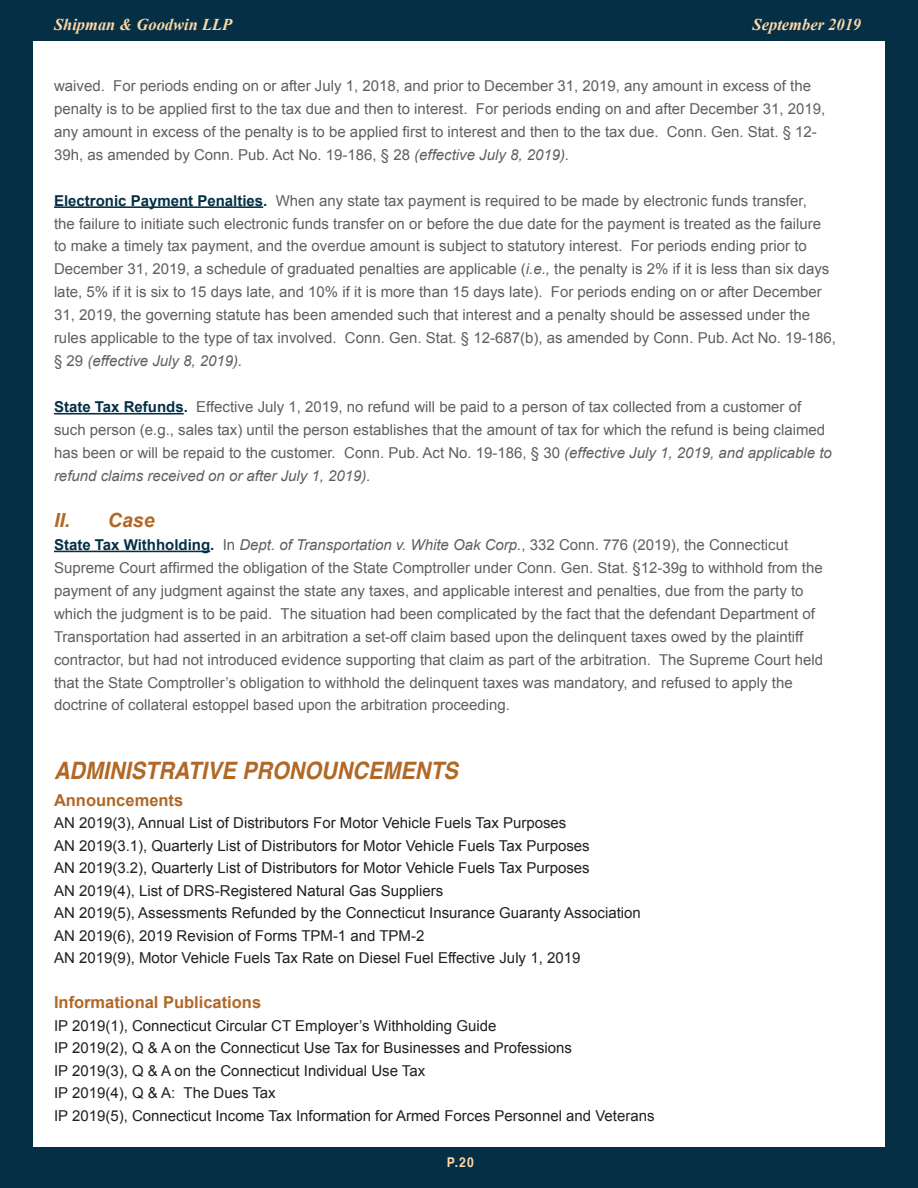
<style>
.page{position:relative;width:918px;height:1188px;background:#fff}
.page>*{position:absolute;margin:0;border:0;box-sizing:border-box;transform-origin:0 0}
.t1{font:italic 700 24px "Helvetica";color:#b16827;scale:.9 1}
.t2{font:italic 700 19.5px "Arial";color:#b16827}
.t3{font:700 16.5px "Arial";color:#b16827}
.t4{font:italic 700 16.5px "Times New Roman";color:#fed7a6}
.t5{font:15px/23px "Arial";color:#5f5f62}
.t6{font:15px "Arial";color:#231f20}
.t7{font:700 13.5px "Helvetica";color:#fed7a6;scale:.9 1}
.s1{font-style:italic}
.s2{font-weight:700;color:#052f45}
</style>
<div class="page">
<div style="left:0;top:0;width:918px;height:40px;background:#052f45"></div>
<div style="left:0;top:1148px;width:918px;height:40px;background:#052f45"></div>
<div style="left:885px;top:0;width:33px;height:1188px;background:#052f45"></div>
<div style="left:0;top:0;width:33px;height:1188px;background:#052f45"></div>
<hr style="left:54px;top:206px;width:209px;height:2px;background:#052f45">
<hr style="left:54px;top:413px;width:130px;height:2px;background:#052f45">
<hr style="left:54px;top:551px;width:156px;height:1px;background:#052f45">
<p class="t4" style="left:54px;top:13px;width:180px">Shipman &amp; Goodwin LLP</p>
<p class="t4" style="left:753px;top:13px;width:110px">September 2019</p>
<p class="t5" style="left:54px;top:74px;width:773px">waived. For periods ending on or after July 1, 2018, and prior to December 31, 2019, any amount in excess of the penalty is to be applied first to the tax due and then to interest. For periods ending on and after December 31, 2019, any amount in excess of the penalty is to be applied first to interest and then to the tax due. Conn. Gen. Stat. § 12- 39h, as amended by Conn. Pub. Act No. 19-186, § 28 <span class="s1">(effective July 8, 2019).</span></p>
<p class="t5" style="left:54px;top:189px;width:784px"><span class="s2">Electronic Payment Penalties.</span> When any state tax payment is required to be made by electronic funds transfer,<br>the failure to initiate such electronic funds transfer on or before the due date for the payment is treated as the failure to make a timely tax payment, and the overdue amount is subject to statutory interest. For periods ending prior to December 31, 2019, a schedule of graduated penalties are applicable (<span class="s1">i.e.,</span> the penalty is 2% if it is less than six days late, 5% if it is six to 15 days late, and 10% if it is more than 15 days late). For periods ending on or after December 31, 2019, the governing statute has been amended such that interest and a penalty should be assessed under the rules applicable to the type of tax involved. Conn. Gen. Stat. § 12-687(b), as amended by Conn. Pub. Act No. 19-186, § 29 <span class="s1">(effective July 8, 2019).</span></p>
<p class="t5" style="left:54px;top:396px;width:779px"><span class="s2">State Tax Refunds.</span> Effective July 1, 2019, no refund will be paid to a person of tax collected from a customer of such person (e.g., sales tax) until the person establishes that the amount of tax for which the refund is being claimed has been or will be repaid to the customer. Conn. Pub. Act No. 19-186, § 30 <span class="s1">(effective July 1, 2019, and applicable to refund claims received on or after July 1, 2019).</span></p>
<p class="t2" style="left:54px;top:507px;width:102px">II. Case</p>
<p class="t5" style="left:54px;top:533px;width:771px"><span class="s2">State Tax Withholding.</span> In <span class="s1">Dept. of Transportation v. White Oak Corp.</span>, 332 Conn. 776 (2019), the Connecticut Supreme Court affirmed the obligation of the State Comptroller under Conn. Gen. Stat. §12-39g to withhold from the payment of any judgment against the state any taxes, and applicable interest and penalties, due from the party to which the judgment is to be paid. The situation had been complicated by the fact that the defendant Department of Transportation had asserted in an arbitration a set-off claim based upon the delinquent taxes owed by the plaintiff contractor, but had not introduced evidence supporting that claim as part of the arbitration. The Supreme Court held that the State Comptroller’s obligation to withhold the delinquent taxes was mandatory, and refused to apply the doctrine of collateral estoppel based upon the arbitration proceeding.</p>
<p class="t1" style="left:54px;top:751px;width:450px">ADMINISTRATIVE PRONOUNCEMENTS</p>
<p class="t3" style="left:54px;top:789px;width:131px">Announcements</p>
<p class="t6" style="left:54px;top:813px;width:514px">AN 2019(3), Annual List of Distributors For Motor Vehicle Fuels Tax Purposes</p>
<p class="t6" style="left:54px;top:836px;width:537px">AN 2019(3.1), Quarterly List of Distributors for Motor Vehicle Fuels Tax Purposes</p>
<p class="t6" style="left:54px;top:858px;width:537px">AN 2019(3.2), Quarterly List of Distributors for Motor Vehicle Fuels Tax Purposes</p>
<p class="t6" style="left:54px;top:881px;width:391px">AN 2019(4), List of DRS-Registered Natural Gas Suppliers</p>
<p class="t6" style="left:54px;top:903px;width:588px">AN 2019(5), Assessments Refunded by the Connecticut Insurance Guaranty Association</p>
<p class="t6" style="left:54px;top:926px;width:372px">AN 2019(6), 2019 Revision of Forms TPM-1 and TPM-2</p>
<p class="t6" style="left:54px;top:948px;width:528px">AN 2019(9), Motor Vehicle Fuels Tax Rate on Diesel Fuel Effective July 1, 2019</p>
<p class="t3" style="left:54px;top:992px;width:209px">Informational Publications</p>
<p class="t6" style="left:54px;top:1016px;width:444px">IP 2019(1), Connecticut Circular CT Employer’s Withholding Guide</p>
<p class="t6" style="left:54px;top:1038px;width:520px">IP 2019(2), Q &amp; A on the Connecticut Use Tax for Businesses and Professions</p>
<p class="t6" style="left:54px;top:1061px;width:373px">IP 2019(3), Q &amp; A on the Connecticut Individual Use Tax</p>
<p class="t6" style="left:54px;top:1083px;width:223px">IP 2019(4), Q &amp; A: The Dues Tax</p>
<p class="t6" style="left:54px;top:1106px;width:602px">IP 2019(5), Connecticut Income Tax Information for Armed Forces Personnel and Veterans</p>
<p class="t7" style="left:447px;top:1151px;width:32px">P.20</p>
</div>
